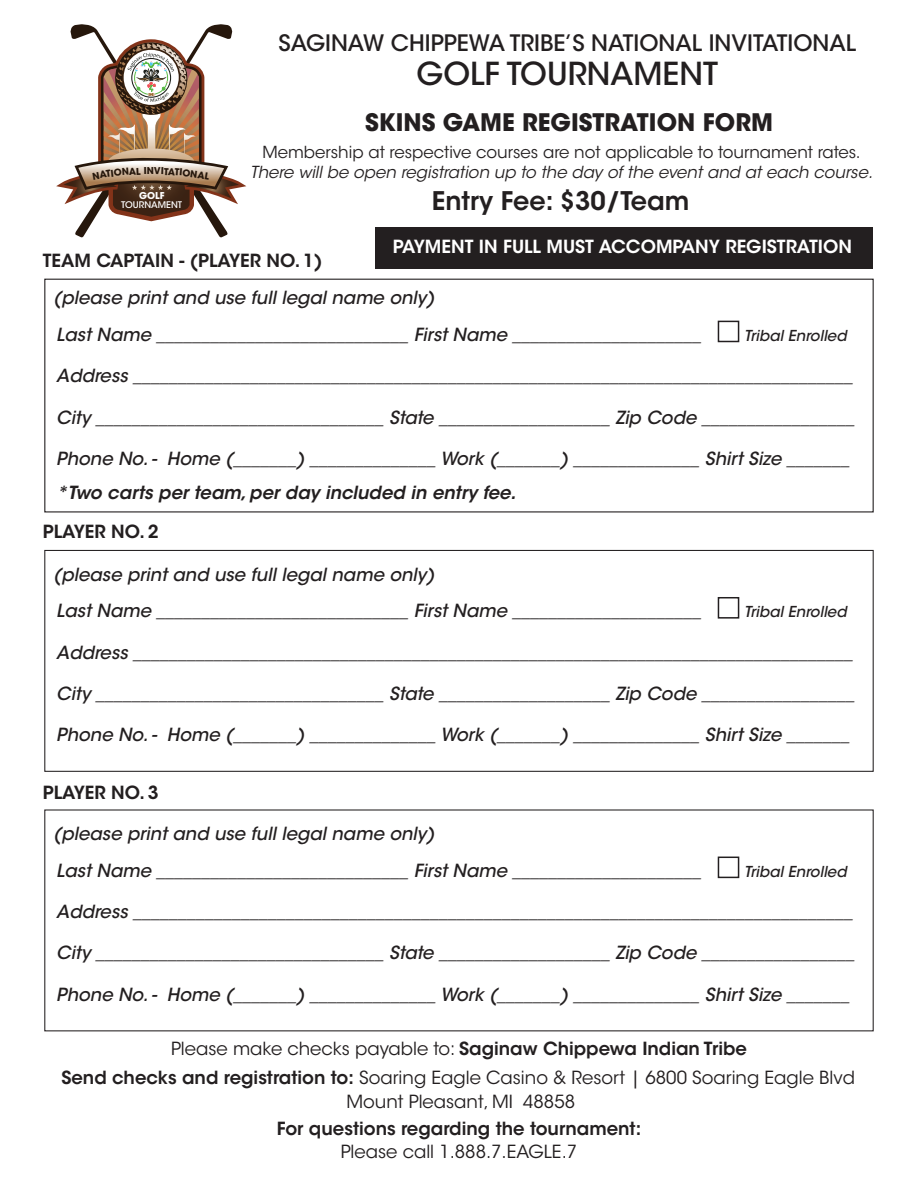
<style>
.page{position:relative;width:918px;height:1188px;background:#fff}
.page>*{position:absolute;margin:0;border:0;box-sizing:border-box;transform-origin:0 0}
.t1{font:500 31.5px "ITC Avant Garde Std";color:#231f20}
.t2{font:600 25.5px "ITC Avant Garde Std";color:#231f20}
.t3{font:700 24px "ITC Avant Garde Std";color:#231f20}
.t4{font:500 22.5px "ITC Avant Garde Std";color:#231f20}
.t5{font:italic 500 18px/36.6px "ITC Avant Garde Std";color:#231f20}
.t6{font:18px/29.4px "ITC Avant Garde Std";color:#231f20;text-align:center}
.t7{font:600 18px "ITC Avant Garde Std";color:#231f20}
.t8{font:italic 600 18px "ITC Avant Garde Std";color:#231f20}
.t9{font:600 18px "ITC Avant Garde Std";color:#fff}
.t10{font:16.5px "ITC Avant Garde Std";color:#231f20}
.t11{font:italic 16.5px "ITC Avant Garde Std";color:#231f20}
.t12{font:italic 500 15px "ITC Avant Garde Std";color:#231f20}
.t13{font:700 9.45px "ITC Avant Garde Std";color:#fff}
.t14{font:700 9.45px "ITC Avant Garde Std";color:#26170c}
.t15{font:500 9.15px "ITC Avant Garde Std";color:#fff}
.s1{font-weight:600}
</style>
<div class="page">
<div style="left:44px;top:279px;width:830px;height:233px;border:1px solid #231f20"></div>
<div style="left:44px;top:550px;width:830px;height:222px;border:1px solid #231f20"></div>
<div style="left:718px;top:321px;width:21px;height:21px;border:2px solid #231f20"></div>
<div style="left:718px;top:597px;width:21px;height:22px;border:2px solid #231f20"></div>
<div style="left:718px;top:857px;width:21px;height:21px;border:2px solid #231f20"></div>
<div style="left:376px;top:227px;width:497px;height:41px;background:#231f20"></div>
<svg style="left:56px;top:24px;width:190px;height:214px"></svg>
<p class="t14" style="left:147px;top:165px;width:9px">N</p>
<p class="t13" style="left:139px;top:190px;width:27px">GOLF</p>
<p class="t15" style="left:121px;top:199px;width:62px">TOURNAMENT</p>
<p class="t4" style="left:278px;top:29px;width:579px">SAGINAW CHIPPEWA TRIBE’S NATIONAL INVITATIONAL</p>
<h1 class="t1" style="left:416px;top:54px;width:303px">GOLF TOURNAMENT</h1>
<h3 class="t3" style="left:365px;top:107px;width:409px">SKINS GAME REGISTRATION FORM</h3>
<p class="t10" style="left:263px;top:142px;width:600px">Membership at respective courses are not applicable to tournament rates.</p>
<p class="t11" style="left:250px;top:162px;width:624px">There will be open registration up to the day of the event and at each course.</p>
<h2 class="t2" style="left:432px;top:185px;width:259px">Entry Fee: $30/Team</h2>
<p class="t7" style="left:43px;top:249px;width:281px">TEAM CAPTAIN - (PLAYER NO. 1)</p>
<p class="t9" style="left:393px;top:235px;width:461px">PAYMENT IN FULL MUST ACCOMPANY REGISTRATION</p>
<p class="t5" style="left:53px;top:280px;width:650px">(please print and use full legal name only)<br>Last Name ____________________________ First Name _____________________</p>
<p class="t12" style="left:744px;top:326px;width:104px">Tribal Enrolled</p>
<p class="t5" style="left:56px;top:358px;width:798px">Address ________________________________________________________________________________</p>
<p class="t5" style="left:56px;top:399px;width:800px">City ________________________________ State ___________________ Zip Code _________________</p>
<p class="t5" style="left:56px;top:440px;width:795px">Phone No. - Home (_______) ______________ Work (_______) ______________ Shirt Size _______</p>
<p class="t8" style="left:56px;top:481px;width:461px">*Two carts per team, per day included in entry fee.</p>
<p class="t7" style="left:43px;top:520px;width:118px">PLAYER NO. 2</p>
<p class="t5" style="left:53px;top:556px;width:650px">(please print and use full legal name only)<br>Last Name ____________________________ First Name _____________________</p>
<p class="t12" style="left:744px;top:603px;width:104px">Tribal Enrolled</p>
<p class="t5" style="left:56px;top:634px;width:798px">Address ________________________________________________________________________________</p>
<p class="t5" style="left:56px;top:675px;width:800px">City ________________________________ State ___________________ Zip Code _________________</p>
<p class="t5" style="left:56px;top:717px;width:795px">Phone No. - Home (_______) ______________ Work (_______) ______________ Shirt Size _______</p>
<p class="t7" style="left:43px;top:781px;width:118px">PLAYER NO. 3</p>
<p class="t5" style="left:53px;top:816px;width:650px">(please print and use full legal name only)<br>Last Name ____________________________ First Name _____________________</p>
<p class="t12" style="left:744px;top:862px;width:104px">Tribal Enrolled</p>
<p class="t5" style="left:56px;top:894px;width:798px">Address ________________________________________________________________________________</p>
<p class="t5" style="left:56px;top:935px;width:800px">City ________________________________ State ___________________ Zip Code _________________</p>
<p class="t5" style="left:56px;top:976px;width:795px">Phone No. - Home (_______) ______________ Work (_______) ______________ Shirt Size _______</p>
<p class="t6" style="left:61px;top:1034px;width:795px">Please make checks payable to: <span class="s1">Saginaw Chippewa Indian Tribe<br>Send checks and registration to:</span> Soaring Eagle Casino &amp; Resort | 6800 Soaring Eagle Blvd</p>
<p class="t6" style="left:347px;top:1087px;width:230px">Mount Pleasant, MI 48858</p>
<p class="t7" style="left:277px;top:1117px;width:366px">For questions regarding the tournament:</p>
<p class="t6" style="left:341px;top:1137px;width:238px">Please call 1.888.7.EAGLE.7</p>
</div>
